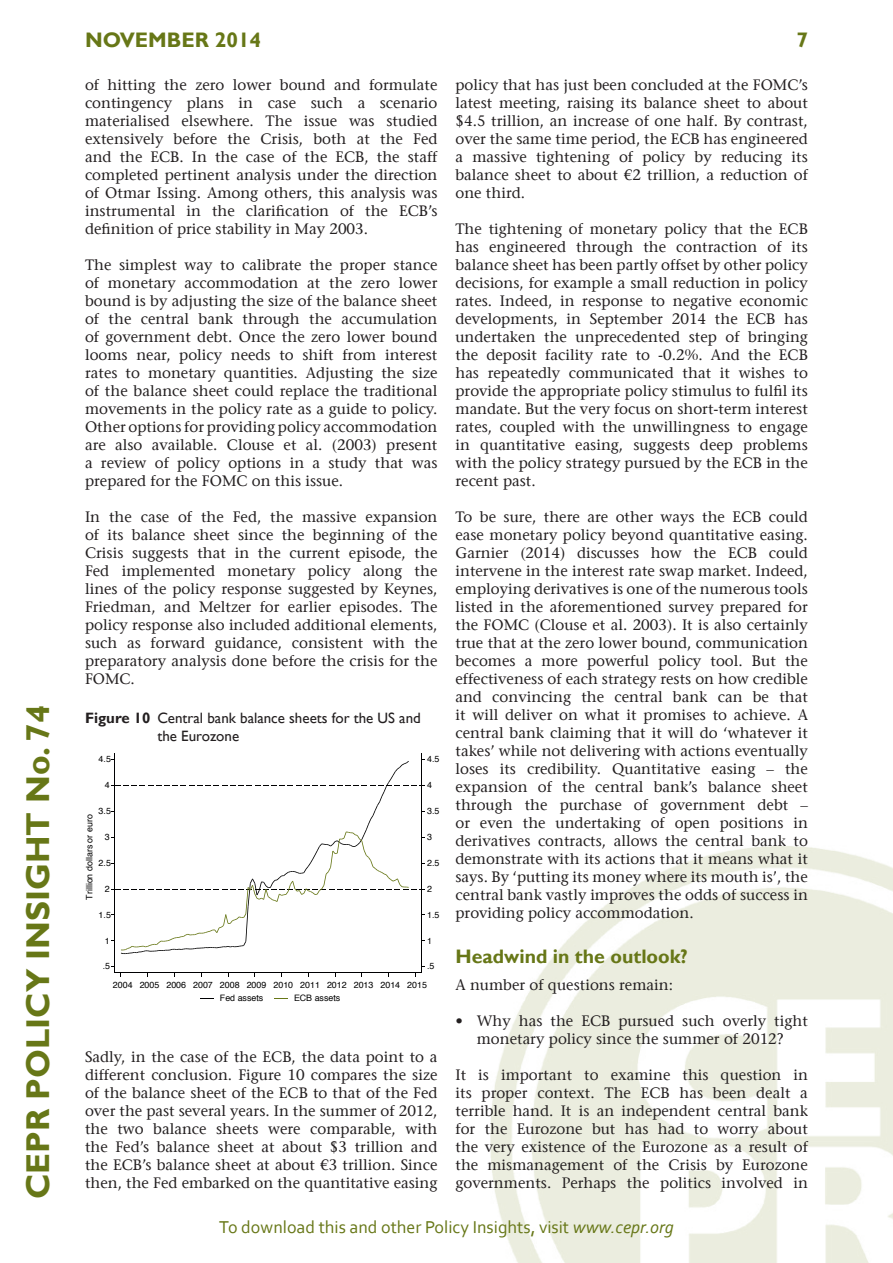
<style>
.page{position:relative;width:893px;height:1263px;background:#fff}
.page>*{position:absolute;margin:0;border:0;box-sizing:border-box;transform-origin:0 0}
.t1{font:700 33px "Gill Sans";color:#677717}
.t2{font:700 21px "Gill Sans";color:#677717}
.t3{font:700 19.5px "Gill Sans";color:#677717}
.t4{font:18px "Corbel";color:#677717}
.t5{font:15px/18px "Stone Serif";color:#231f20;text-align:justify}
.t6{font:15px/18px "Gill Sans";color:#231f20}
.t7{font:8.85px/13px "Helvetica";color:#000001}
.s1{font-weight:700}
.s2{font-style:italic}
</style>
<div class="page">
<img style="left:490px;top:846px;width:403px;height:417px">
<hr style="left:421px;top:753px;width:1px;height:220px;background:#000001">
<hr style="left:115px;top:753px;width:1px;height:220px;background:#000001">
<svg style="left:111px;top:759px;width:314px;height:195px"></svg>
<hr style="left:115px;top:972px;width:306px;height:1px;background:#000001">
<svg style="left:201px;top:998px;width:13px;height:1px"></svg>
<svg style="left:275px;top:998px;width:13px;height:1px"></svg>
<h1 class="t1" style="left:18px;top:1199px;width:496px;rotate:-90deg">CEPR POLICY INSIGHT No. 74</h1>
<h2 class="t2" style="left:85px;top:28px;width:178px">NOVEMBER 2014</h2>
<h2 class="t2" style="left:796px;top:28px;width:13px">7</h2>
<p class="t5" style="left:85px;top:76px;width:354px">of hitting the zero lower bound and formulate contingency plans in case such a scenario materialised elsewhere. The issue was studied extensively before the Crisis, both at the Fed and the ECB. In the case of the ECB, the staff completed pertinent analysis under the direction of Otmar Issing. Among others, this analysis was instrumental in the clarification of the ECB’s definition of price stability in May 2003.</p>
<p class="t5" style="left:85px;top:256px;width:354px">The simplest way to calibrate the proper stance of monetary accommodation at the zero lower bound is by adjusting the size of the balance sheet of the central bank through the accumulation of government debt. Once the zero lower bound looms near, policy needs to shift from interest rates to monetary quantities. Adjusting the size of the balance sheet could replace the traditional movements in the policy rate as a guide to policy.<br>Other options for providing policy accommodation are also available. Clouse et al. (2003) present a review of policy options in a study that was prepared for the FOMC on this issue.</p>
<p class="t5" style="left:85px;top:508px;width:354px">In the case of the Fed, the massive expansion of its balance sheet since the beginning of the Crisis suggests that in the current episode, the Fed implemented monetary policy along the lines of the policy response suggested by Keynes, Friedman, and Meltzer for earlier episodes. The policy response also included additional elements, such as forward guidance, consistent with the preparatory analysis done before the crisis for the FOMC.</p>
<p class="t6" style="left:157px;top:709px;width:265px;text-indent:-72px"><span class="s1">Figure 10</span> Central bank balance sheets for the US and the Eurozone</p>
<p class="t7" style="left:99px;top:753px;width:14px">4.5</p>
<p class="t7" style="left:427px;top:753px;width:14px">4.5</p>
<p class="t7" style="left:105px;top:779px;width:6px">4</p>
<p class="t7" style="left:427px;top:779px;width:6px">4</p>
<p class="t7" style="left:99px;top:804px;width:14px">3.5</p>
<p class="t7" style="left:83px;top:900px;width:87px;rotate:-90deg">Trillion dollars or euro</p>
<p class="t7" style="left:105px;top:830px;width:6px">3</p>
<p class="t7" style="left:99px;top:856px;width:14px">2.5</p>
<p class="t7" style="left:105px;top:882px;width:6px">2</p>
<p class="t7" style="left:427px;top:804px;width:14px">3.5</p>
<p class="t7" style="left:427px;top:830px;width:6px">3</p>
<p class="t7" style="left:427px;top:856px;width:14px">2.5</p>
<p class="t7" style="left:427px;top:882px;width:6px">2</p>
<p class="t7" style="left:99px;top:908px;width:14px">1.5</p>
<p class="t7" style="left:427px;top:908px;width:14px">1.5</p>
<p class="t7" style="left:105px;top:934px;width:6px">1</p>
<p class="t7" style="left:427px;top:934px;width:6px">1</p>
<p class="t7" style="left:103px;top:960px;width:9px">.5</p>
<p class="t7" style="left:427px;top:960px;width:9px">.5</p>
<p class="t7" style="left:220px;top:979px;width:209px;text-indent:-107px">2004 2005 2006 2007 2008 2009 2010 2011 2012 2013 2014 2015<br>Fed assets</p>
<p class="t7" style="left:294px;top:992px;width:48px">ECB assets</p>
<p class="t5" style="left:85px;top:1048px;width:354px">Sadly, in the case of the ECB, the data point to a different conclusion. Figure 10 compares the size of the balance sheet of the ECB to that of the Fed over the past several years. In the summer of 2012, the two balance sheets were comparable, with the Fed’s balance sheet at about $3 trillion and the ECB’s balance sheet at about €3 trillion. Since then, the Fed embarked on the quantitative easing</p>
<p class="t5" style="left:455px;top:76px;width:354px">policy that has just been concluded at the FOMC’s latest meeting, raising its balance sheet to about $4.5 trillion, an increase of one half. By contrast, over the same time period, the ECB has engineered a massive tightening of policy by reducing its balance sheet to about €2 trillion, a reduction of one third.</p>
<p class="t5" style="left:455px;top:220px;width:354px">The tightening of monetary policy that the ECB has engineered through the contraction of its balance sheet has been partly offset by other policy decisions, for example a small reduction in policy rates. Indeed, in response to negative economic developments, in September 2014 the ECB has undertaken the unprecedented step of bringing the deposit facility rate to -0.2%. And the ECB has repeatedly communicated that it wishes to provide the appropriate policy stimulus to fulfil its mandate. But the very focus on short-term interest rates, coupled with the unwillingness to engage in quantitative easing, suggests deep problems with the policy strategy pursued by the ECB in the recent past.</p>
<p class="t5" style="left:455px;top:508px;width:354px">To be sure, there are other ways the ECB could ease monetary policy beyond quantitative easing.<br>Garnier (2014) discusses how the ECB could intervene in the interest rate swap market. Indeed, employing derivatives is one of the numerous tools listed in the aforementioned survey prepared for the FOMC (Clouse et al. 2003). It is also certainly true that at the zero lower bound, communication becomes a more powerful policy tool. But the effectiveness of each strategy rests on how credible and convincing the central bank can be that it will deliver on what it promises to achieve. A central bank claiming that it will do ‘whatever it takes’ while not delivering with actions eventually loses its credibility. Quantitative easing – the expansion of the central bank’s balance sheet through the purchase of government debt – or even the undertaking of open positions in derivatives contracts, allows the central bank to demonstrate with its actions that it means what it says. By ‘putting its money where its mouth is’, the central bank vastly improves the odds of success in providing policy accommodation.</p>
<h3 class="t3" style="left:455px;top:944px;width:234px">Headwind in the outlook?</h3>
<p class="t5" style="left:455px;top:976px;width:219px">A number of questions remain:</p>
<p class="t5" style="left:455px;top:1012px;width:354px;text-align:center">• Why has the ECB pursued such overly tight monetary policy since the summer of 2012?</p>
<p class="t5" style="left:455px;top:1066px;width:354px">It is important to examine this question in its proper context. The ECB has been dealt a terrible hand. It is an independent central bank for the Eurozone but has had to worry about the very existence of the Eurozone as a result of the mismanagement of the Crisis by Eurozone governments. Perhaps the politics involved in</p>
<p class="t4" style="left:219px;top:1216px;width:456px">To download this and other Policy Insights, visit <span class="s2">www.cepr.org</span></p>
</div>
